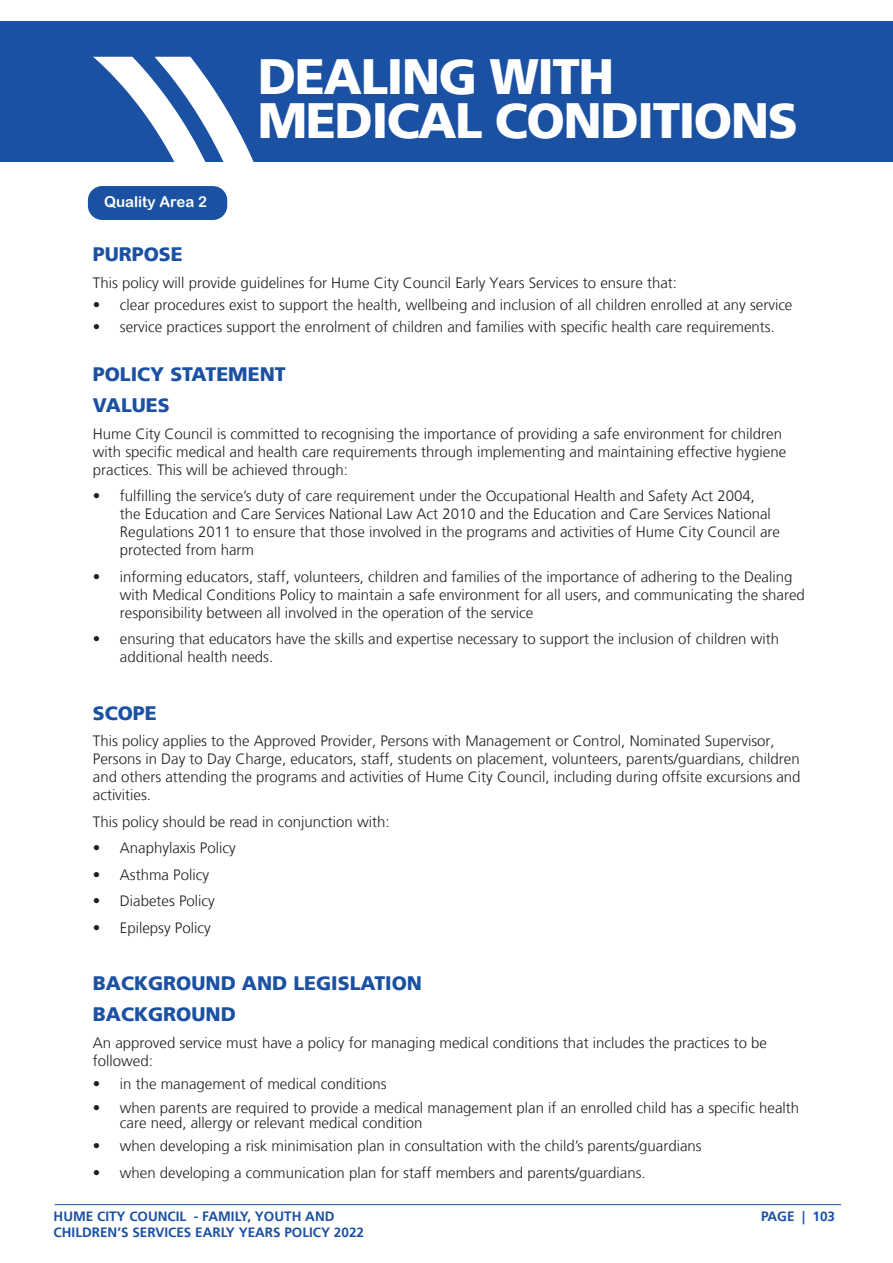
<style>
.page{position:relative;width:893px;height:1263px;background:#fff}
.page>*{position:absolute;margin:0;border:0;box-sizing:border-box;transform-origin:0 0}
.t1{font:900 49.5px/43.3px "Frutiger LT";letter-spacing:-.03em;color:#fff}
.t2{font:900 19.5px/31px "Frutiger LT";color:#1b51a3}
.t3{font:300 15px/18px "Frutiger LT";color:#231f20}
.t4{font:15px "Arial Rounded MT Bold";color:#fff}
.t5{font:700 13.5px/16.2px "Frutiger LT";color:#1b51a3}
</style>
<div class="page">
<hr style="left:55px;top:1204px;width:786px;height:1px;background:#1b51a3">
<div style="left:0;top:21px;width:893px;height:140px;background:#1b51a3"></div>
<svg style="left:93px;top:57px;width:168px;height:105px"></svg>
<div style="left:89px;top:187px;width:137px;height:32px;background:#1b51a3;border-radius:14px"></div>
<div style="left:88px;top:186px;width:139px;height:34px;border:2px solid #1b51a3;border-radius:14px"></div>
<p class="t4" style="left:104px;top:192px;width:104px">Quality Area 2</p>
<h1 class="t1" style="left:258px;top:55px;width:542px">DEALING WITH<br>MEDICAL CONDITIONS</h1>
<h2 class="t2" style="left:93px;top:239px;width:91px">PURPOSE</h2>
<p class="t3" style="left:93px;top:274px;width:586px">This policy will provide guidelines for Hume City Council Early Years Services to ensure that:</p>
<p class="t3" style="left:93px;top:296px;width:701px">• clear procedures exist to support the health, wellbeing and inclusion of all children enrolled at any service</p>
<p class="t3" style="left:93px;top:318px;width:684px">• service practices support the enrolment of children and families with specific health care requirements.</p>
<h2 class="t2" style="left:93px;top:359px;width:194px">POLICY STATEMENT<br>VALUES</h2>
<p class="t3" style="left:93px;top:425px;width:695px">Hume City Council is committed to recognising the importance of providing a safe environment for children with specific medical and health care requirements through implementing and maintaining effective hygiene practices. This will be achieved through:</p>
<p class="t3" style="left:120px;top:487px;width:662px;text-indent:-27px">• fulfilling the service’s duty of care requirement under the Occupational Health and Safety Act 2004,<br>the Education and Care Services National Law Act 2010 and the Education and Care Services National Regulations 2011 to ensure that those involved in the programs and activities of Hume City Council are protected from harm</p>
<p class="t3" style="left:120px;top:568px;width:687px;text-indent:-27px">• informing educators, staff, volunteers, children and families of the importance of adhering to the Dealing with Medical Conditions Policy to maintain a safe environment for all users, and communicating the shared responsibility between all involved in the operation of the service</p>
<p class="t3" style="left:120px;top:630px;width:661px;text-indent:-27px">• ensuring that educators have the skills and expertise necessary to support the inclusion of children with additional health needs.</p>
<h2 class="t2" style="left:93px;top:697px;width:65px">SCOPE</h2>
<p class="t3" style="left:93px;top:732px;width:709px">This policy applies to the Approved Provider, Persons with Management or Control, Nominated Supervisor, Persons in Day to Day Charge, educators, staff, students on placement, volunteers, parents/guardians, children and others attending the programs and activities of Hume City Council, including during offsite excursions and activities.</p>
<p class="t3" style="left:93px;top:813px;width:298px">This policy should be read in conjunction with:</p>
<p class="t3" style="left:93px;top:839px;width:144px">• Anaphylaxis Policy</p>
<p class="t3" style="left:93px;top:866px;width:118px">• Asthma Policy</p>
<p class="t3" style="left:93px;top:892px;width:123px">• Diabetes Policy</p>
<p class="t3" style="left:93px;top:919px;width:119px">• Epilepsy Policy</p>
<h2 class="t2" style="left:93px;top:968px;width:331px">BACKGROUND AND LEGISLATION<br>BACKGROUND</h2>
<p class="t3" style="left:93px;top:1034px;width:676px">An approved service must have a policy for managing medical conditions that includes the practices to be followed:</p>
<p class="t3" style="left:93px;top:1075px;width:295px">• in the management of medical conditions</p>
<p class="t3" style="left:120px;top:1100px;width:681px;line-height:15px;text-indent:-27px">• when parents are required to provide a medical management plan if an enrolled child has a specific health care need, allergy or relevant medical condition</p>
<p class="t3" style="left:93px;top:1137px;width:610px">• when developing a risk minimisation plan in consultation with the child’s parents/guardians</p>
<p class="t3" style="left:93px;top:1164px;width:554px">• when developing a communication plan for staff members and parents/guardians.</p>
<p class="t5" style="left:54px;top:1208px;width:312px">HUME CITY COUNCIL - FAMILY, YOUTH AND<br>CHILDREN’S SERVICES EARLY YEARS POLICY 2022</p>
<p class="t5" style="left:761px;top:1208px;width:76px">PAGE | 103</p>
</div>
